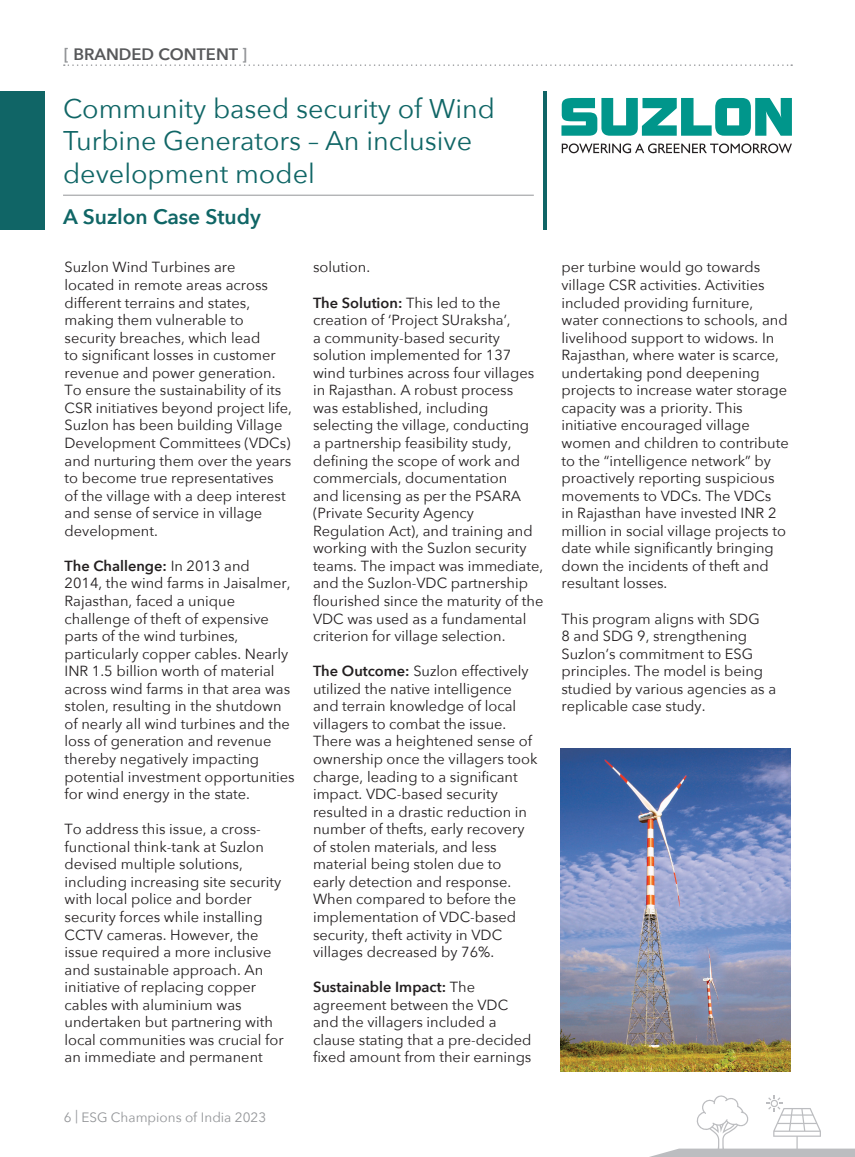
<style>
.page{position:relative;width:855px;height:1157px;background:#fff}
.page>*{position:absolute;margin:0;border:0;box-sizing:border-box;transform-origin:0 0}
.t1{font:27px/32.4px "Avenir Next";color:#106666}
.t2{font:600 21px "Avenir Next";color:#106666}
.t3{font:600 16.5px "Avenir Next";color:#57585a}
.t4{font:14.7px/17.5px "Avenir Next";color:#231f20}
.t5{font:13.5px "Avenir Next";color:#939598}
.s1{color:#939598}
.s2{font-weight:600}
</style>
<div class="page">
<svg style="left:64px;top:64px;width:728px;height:2px"></svg>
<svg style="left:649px;top:1095px;width:205px;height:62px"></svg>
<svg style="left:561px;top:98px;width:231px;height:38px"></svg>
<svg style="left:562px;top:143px;width:230px;height:10px"></svg>
<img style="left:560px;top:748px;width:230px;height:323px">
<hr style="left:63px;top:195px;width:471px;height:1px;background:#939598">
<hr style="left:543px;top:91px;width:3px;height:138px;background:#106566">
<div style="left:0;top:91px;width:45px;height:138px;background:#106566"></div>
<p class="t3" style="left:64px;top:40px;width:185px"><span class="s1">[</span> BRANDED CONTENT <span class="s1">]</span></p>
<p class="t1" style="left:63px;top:91px;width:433px">Community based security of Wind<br>Turbine Generators – An inclusive development model</p>
<p class="t2" style="left:63px;top:198px;width:199px">A Suzlon Case Study</p>
<p class="t4" style="left:65px;top:258px;width:229px">Suzlon Wind Turbines are<br>located in remote areas across different terrains and states, making them vulnerable to security breaches, which lead<br>to significant losses in customer revenue and power generation.<br>To ensure the sustainability of its<br>CSR initiatives beyond project life,<br>Suzlon has been building Village<br>Development Committees (VDCs) and nurturing them over the years to become true representatives<br>of the village with a deep interest and sense of service in village development.</p>
<p class="t4" style="left:65px;top:556px;width:232px"><span class="s2">The Challenge:</span> In 2013 and<br>2014, the wind farms in Jaisalmer,<br>Rajasthan, faced a unique challenge of theft of expensive parts of the wind turbines, particularly copper cables. Nearly<br>INR 1.5 billion worth of material across wind farms in that area was stolen, resulting in the shutdown of nearly all wind turbines and the loss of generation and revenue thereby negatively impacting potential investment opportunities for wind energy in the state.</p>
<p class="t4" style="left:65px;top:819px;width:221px">To address this issue, a cross&shy;functional think-tank at Suzlon devised multiple solutions, including increasing site security with local police and border security forces while installing<br>CCTV cameras. However, the issue required a more inclusive and sustainable approach. An initiative of replacing copper cables with aluminium was undertaken but partnering with local communities was crucial for an immediate and permanent</p>
<p class="t4" style="left:313px;top:258px;width:59px">solution.</p>
<p class="t4" style="left:313px;top:293px;width:232px"><span class="s2">The Solution:</span> This led to the creation of ‘Project SUraksha’,<br>a community-based security solution implemented for 137 wind turbines across four villages in Rajasthan. A robust process<br>was established, including selecting the village, conducting<br>a partnership feasibility study, defining the scope of work and commercials, documentation<br>and licensing as per the PSARA (Private Security Agency<br>Regulation Act), and training and working with the Suzlon security teams. The impact was immediate, and the Suzlon-VDC partnership flourished since the maturity of the<br>VDC was used as a fundamental criterion for village selection.</p>
<p class="t4" style="left:313px;top:661px;width:226px"><span class="s2">The Outcome:</span> Suzlon effectively utilized the native intelligence and terrain knowledge of local villagers to combat the issue.<br>There was a heightened sense of ownership once the villagers took charge, leading to a significant impact. VDC-based security resulted in a drastic reduction in number of thefts, early recovery of stolen materials, and less material being stolen due to<br>early detection and response.<br>When compared to before the implementation of VDC-based security, theft activity in VDC villages decreased by 76%.</p>
<p class="t4" style="left:313px;top:977px;width:220px"><span class="s2">Sustainable Impact:</span> The agreement between the VDC and the villagers included a clause stating that a pre-decided fixed amount from their earnings</p>
<p class="t5" style="left:64px;top:1105px;width:204px">6 | ESG Champions of India 2023</p>
<p class="t4" style="left:561px;top:258px;width:229px">per turbine would go towards village CSR activities. Activities included providing furniture, water connections to schools, and livelihood support to widows. In<br>Rajasthan, where water is scarce, undertaking pond deepening projects to increase water storage capacity was a priority. This initiative encouraged village women and children to contribute to the “intelligence network” by proactively reporting suspicious movements to VDCs. The VDCs<br>in Rajasthan have invested INR 2 million in social village projects to date while significantly bringing down the incidents of theft and resultant losses.</p>
<p class="t4" style="left:561px;top:609px;width:216px">This program aligns with SDG<br>8 and SDG 9, strengthening<br>Suzlon’s commitment to ESG principles. The model is being studied by various agencies as a replicable case study.</p>
</div>
